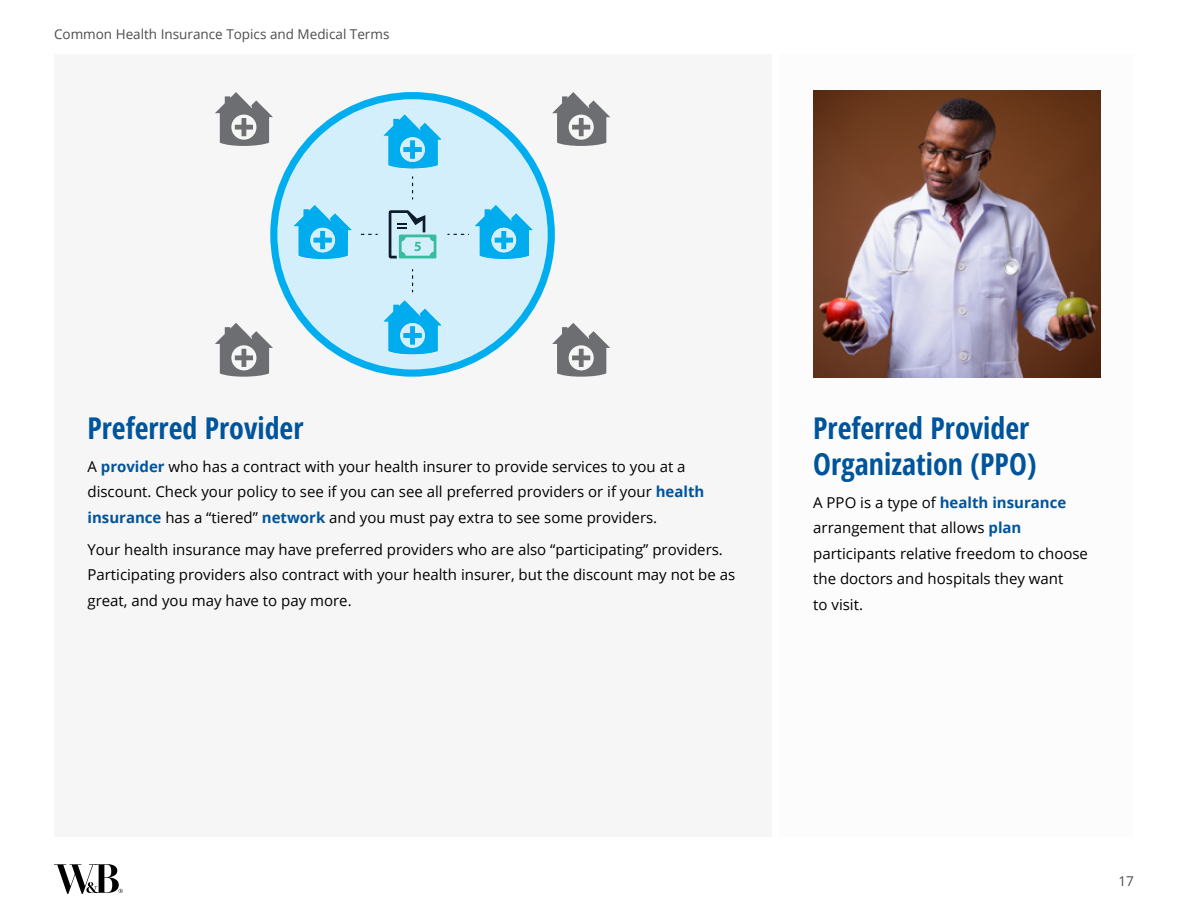
<style>
.page{position:relative;width:1188px;height:918px;background:#fff}
.page>*{position:absolute;margin:0;border:0;box-sizing:border-box;transform-origin:0 0}
.Rule_Space{font:700 condensed 30px/36px "Open Sans";color:#00549c}
.Paragraph_Style_1{font:15px/25.5px "Open Sans";color:#000}
.t1{font:13.5px "Open Sans";color:#4d4d4f}
.s1{font-weight:700;color:#00549c}
</style>
<div class="page">
<svg style="left:54px;top:864px;width:69px;height:30px"></svg>
<div style="left:54px;top:54px;width:717px;height:783px;background:#f6f6f6"></div>
<img style="left:813px;top:91px;width:288px;height:287px">
<svg style="left:270px;top:92px;width:285px;height:285px"></svg>
<svg style="left:288px;top:106px;width:251px;height:256px;background:#b2e3f6"></svg>
<svg style="left:215px;top:92px;width:58px;height:54px"></svg>
<svg style="left:552px;top:92px;width:58px;height:54px"></svg>
<svg style="left:215px;top:323px;width:58px;height:54px"></svg>
<svg style="left:552px;top:323px;width:58px;height:54px"></svg>
<p class="t1" style="left:54px;top:25px;width:337px">Common Health Insurance Topics and Medical Terms</p>
<p class="Rule_Space" style="left:87px;top:410px;width:218px">Preferred Provider</p>
<p class="Paragraph_Style_1" style="left:87px;top:453px;width:619px">A <span class="s1">provider</span> who has a contract with your health insurer to provide services to you at a discount. Check your policy to see if you can see all preferred providers or if your <span class="s1">health insurance</span> has a “tiered” <span class="s1">network</span> and you must pay extra to see some providers.</p>
<p class="Paragraph_Style_1" style="left:87px;top:536px;width:649px">Your health insurance may have preferred providers who are also “participating” providers.<br>Participating providers also contract with your health insurer, but the discount may not be as great, and you may have to pay more.</p>
<p class="Rule_Space" style="left:813px;top:410px;width:225px">Preferred Provider<br>Organization (PPO)</p>
<p class="Paragraph_Style_1" style="left:813px;top:489px;width:276px">A PPO is a type of <span class="s1">health insurance </span>arrangement that allows <span class="s1">plan </span>participants relative freedom to choose the doctors and hospitals they want<br>to visit.</p>
<p class="t1" style="left:1119px;top:872px;width:17px">17</p>
</div>
